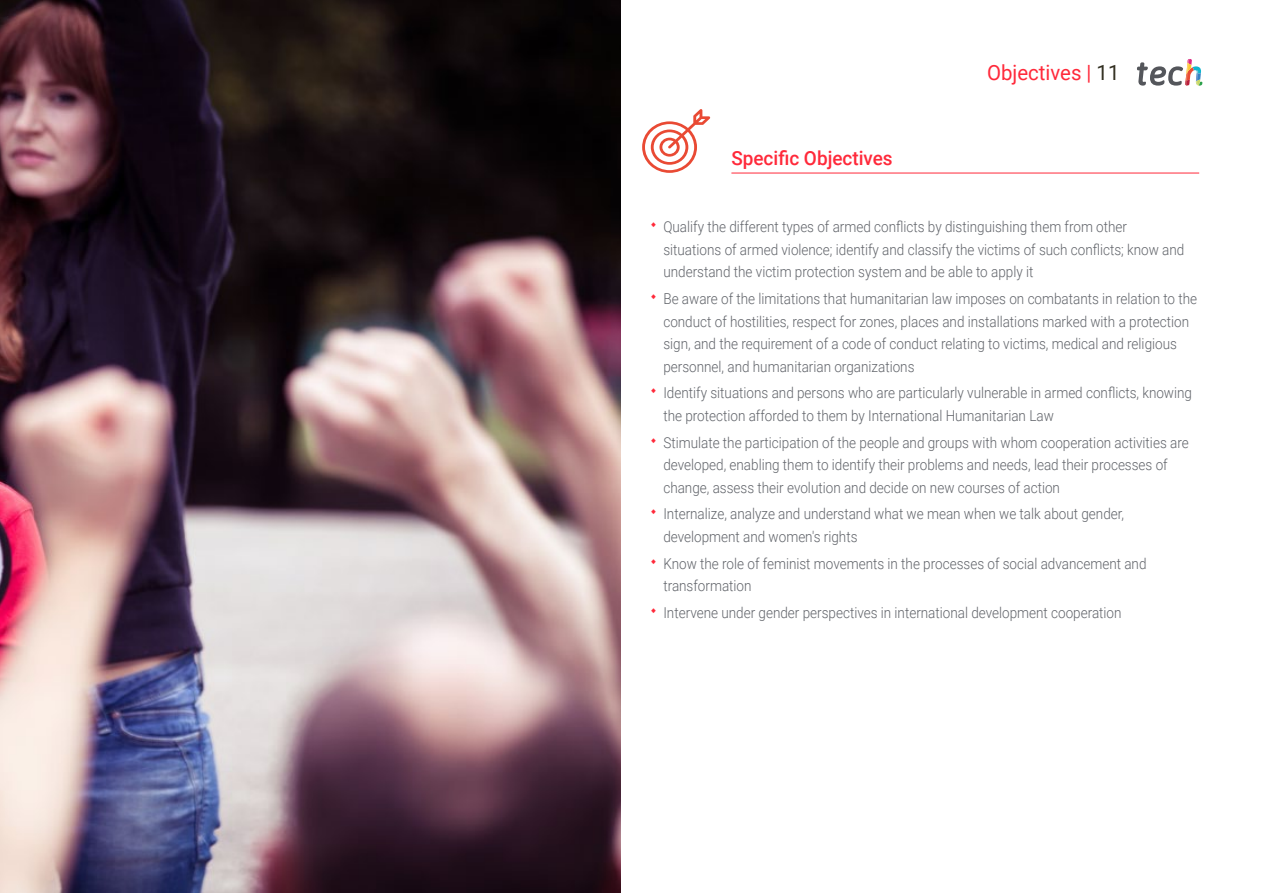
<style>
.page{position:relative;width:1263px;height:893px;background:#fff}
.page>*{position:absolute;margin:0;border:0;box-sizing:border-box;transform-origin:0 0}
.t1{font:21px "Roboto";color:#ff293a}
.t2{font:500 19.5px "Roboto";color:#ff293a}
.t3{font:300 15px/22.5px "Roboto";color:#61646a;scale:.9 1}
.s1{color:#312e20}
</style>
<div class="page">
<img style="left:0;top:0;width:621px;height:893px">
<svg style="left:642px;top:109px;width:68px;height:64px"></svg>
<hr style="left:731px;top:173px;width:468px;height:1px;background:#ff293a">
<svg style="left:1137px;top:59px;width:65px;height:27px"></svg>
<h2 class="t2" style="left:731px;top:144px;width:163px">Specific Objectives</h2>
<h1 class="t1" style="left:987px;top:57px;width:134px">Objectives | <span class="s1">11</span></h1>
<p class="t3" style="left:663px;top:215px;width:580px">Qualify the different types of armed conflicts by distinguishing them from other situations of armed violence; identify and classify the victims of such conflicts; know and understand the victim protection system and be able to apply it</p>
<p class="t3" style="left:663px;top:287px;width:594px">Be aware of the limitations that humanitarian law imposes on combatants in relation to the conduct of hostilities, respect for zones, places and installations marked with a protection sign, and the requirement of a code of conduct relating to victims, medical and religious personnel, and humanitarian organizations</p>
<p class="t3" style="left:663px;top:381px;width:589px">Identify situations and persons who are particularly vulnerable in armed conflicts, knowing the protection afforded to them by International Humanitarian Law</p>
<p class="t3" style="left:663px;top:430px;width:585px">Stimulate the participation of the people and groups with whom cooperation activities are developed, enabling them to identify their problems and needs, lead their processes of change, assess their evolution and decide on new courses of action</p>
<p class="t3" style="left:663px;top:502px;width:513px">Internalize, analyze and understand what we mean when we talk about gender, development and women's rights</p>
<p class="t3" style="left:663px;top:551px;width:538px">Know the role of feminist movements in the processes of social advancement and transformation</p>
<p class="t3" style="left:663px;top:601px;width:511px">Intervene under gender perspectives in international development cooperation</p>
</div>
